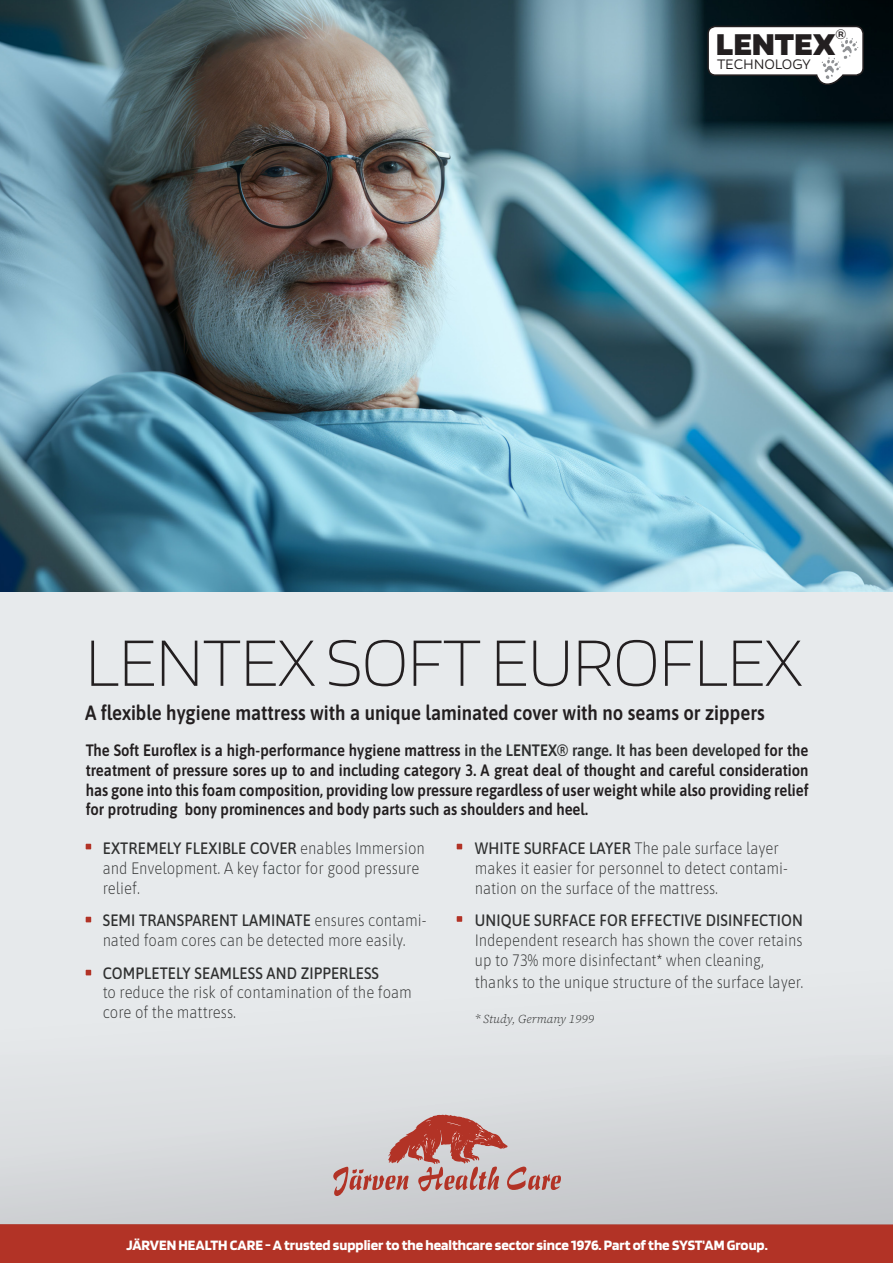
<style>
.page{position:relative;width:893px;height:1263px;background:#fff}
.page>*{position:absolute;margin:0;border:0;box-sizing:border-box;transform-origin:0 0}
.t1{font:200 72.15px "Blinker";letter-spacing:-.02em;color:#231f20}
.t2{font:800 34.05px "Gentona";letter-spacing:-.015em;color:#231f20}
.t3{font:20.55px "Asap";color:#231f20;scale:.9 1}
.t4{font:16.5px/19.8px "Asap";color:#2f3030;scale:.9 1}
.t5{font:16.5px/19.8px "Asap";color:#231f20;text-align:justify;scale:.9 1}
.t6{font:300 15.6px "Gentona";letter-spacing:-.02em;color:#231f20}
.t7{font:500 15.6px "Gentona";color:#231f20}
.t8{font:700 15px "Blinker";color:#fff}
.t9{font:italic 300 12px "Source Serif 4";color:#2f3030}
.s1{color:#2f3030}
.s2{color:#242b2d}
</style>
<div class="page">
<div style="left:0;top:60px;width:893px;height:1203px;background:#e7eaec"></div>
<div style="left:0;top:1225px;width:893px;height:38px;background:#b23326"></div>
<div style="left:0;top:1056px;width:893px;height:169px;background:linear-gradient(to right,#dbdde0,#ced0d3)"></div>
<svg style="left:333px;top:1114px;width:228px;height:82px"></svg>
<img style="left:0;top:0;width:893px;height:592px">
<svg style="left:86px;top:844px;width:5px;height:5px"></svg>
<svg style="left:457px;top:844px;width:5px;height:5px"></svg>
<svg style="left:457px;top:916px;width:5px;height:6px"></svg>
<svg style="left:86px;top:917px;width:5px;height:5px"></svg>
<svg style="left:86px;top:970px;width:5px;height:5px"></svg>
<svg style="left:706px;top:25px;width:159px;height:61px"></svg>
<p class="t7" style="left:835px;top:25px;width:13px">®</p>
<p class="t2" style="left:716px;top:24px;width:121px">LENTEX</p>
<p class="t6" style="left:717px;top:55px;width:95px">TECHNOLOGY</p>
<p class="t1" style="left:85px;top:626px;width:719px">LENTEX SOFT EUROFLEX</p>
<p class="t3" style="left:85px;top:698px;width:757px">A flexible hygiene mattress with a unique laminated cover with no seams or zippers</p>
<p class="t5" style="left:86px;top:739px;width:805px">The Soft Euroflex is a high-performance hygiene mattress <span class="s1">in the LENTEX® range. It has been developed</span> for the treatment of pressure sores up to and including category 3. A great deal of thought and careful consideration has gone into this foam composition, providing low pressure regardless of user weight while also providing relief for protruding bony prominences and body parts such as shoulders and heel.</p>
<p class="t4" style="left:103px;top:837px;width:359px">EXTREMELY FLEXIBLE COVER enables Immersion and Envelopment. A key <span class="s2">factor</span> for good pressure relief.</p>
<p class="t4" style="left:103px;top:910px;width:361px">SEMI TRANSPARENT LAMINATE ensures contami&shy;nated foam cores can be detected more easily.</p>
<p class="t4" style="left:103px;top:962px;width:345px">COMPLETELY SEAMLESS AND ZIPPERLESS<br>to reduce the risk of contamination of the foam core of the mattress.</p>
<p class="t4" style="left:475px;top:837px;width:349px">WHITE SURFACE LAYER The pale surface layer makes it easier for personnel to detect contami&shy;nation on the surface of the mattress.</p>
<p class="t4" style="left:475px;top:910px;width:366px;text-align:justify">UNIQUE SURFACE FOR EFFECTIVE DISINFECTION Independent research has shown the cover retains up to 73% more disinfectant* when cleaning,</p>
<p class="t4" style="left:475px;top:971px;width:367px">thanks to the unique structure of the surface layer.</p>
<p class="t9" style="left:475px;top:1011px;width:121px">* Study, Germany 1999</p>
<p class="t8" style="left:126px;top:1237px;width:643px">JÄRVEN HEALTH CARE - A trusted supplier to the healthcare sector since 1976. Part of the SYST'AM Group.</p>
</div>
